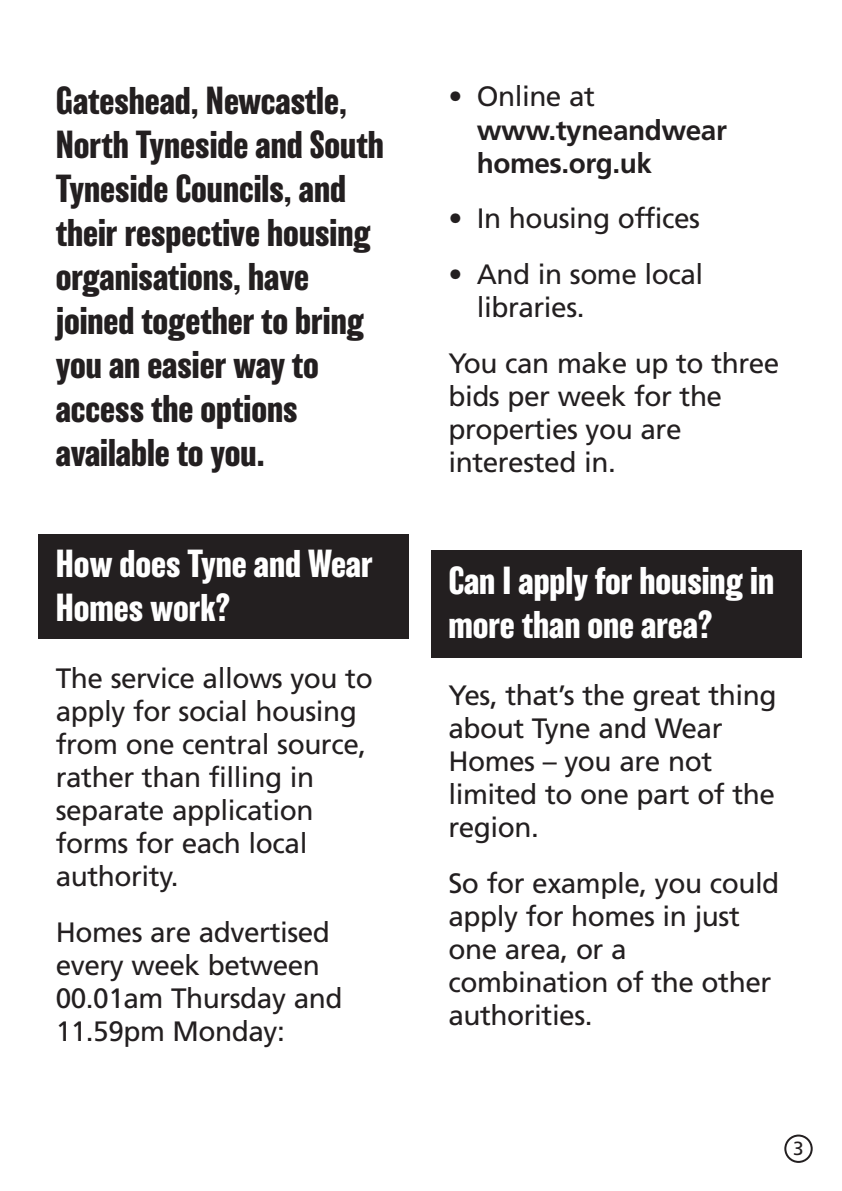
<style>
.page{position:relative;width:842px;height:1191px;background:#fff}
.page>*{position:absolute;margin:0;border:0;box-sizing:border-box;transform-origin:0 0}
.t1{font:700 36px/44px "Balboa";color:#231f20}
.t2{font:700 36px/44px "Balboa";color:#fff}
.t3{font:28px/33px "Frutiger";letter-spacing:-.015em;color:#231f20}
.t4{font:700 28px/33px "Frutiger";letter-spacing:-.015em;color:#231f20}
.t5{font:19px "Frutiger";color:#231f20}
</style>
<div class="page">
<div style="left:431px;top:550px;width:370px;height:107px;background:#231f20"></div>
<div style="left:39px;top:534px;width:370px;height:104px;background:#231f20"></div>
<svg style="left:784px;top:1134px;width:29px;height:28px"></svg>
<p class="t1" style="left:56px;top:82px;width:330px">Gateshead, Newcastle,<br>North Tyneside and South<br>Tyneside Councils, and their respective housing organisations, have joined together to bring you an easier way to access the options available to you.</p>
<p class="t2" style="left:56px;top:545px;width:319px">How does Tyne and Wear<br>Homes work?</p>
<p class="t3" style="left:56px;top:664px;width:319px">The service allows you to apply for social housing from one central source, rather than filling in separate application forms for each local authority.</p>
<p class="t3" style="left:56px;top:918px;width:288px">Homes are advertised every week between<br>00.01am Thursday and<br>11.59pm Monday:</p>
<p class="t3" style="left:448px;top:82px;width:148px">• Online at</p>
<p class="t4" style="left:477px;top:115px;width:252px">www.tyneandwear homes.org.uk</p>
<p class="t3" style="left:448px;top:204px;width:253px">• In housing offices</p>
<p class="t3" style="left:477px;top:260px;width:228px;text-indent:-28px">• And in some local libraries.</p>
<p class="t3" style="left:448px;top:348px;width:333px">You can make up to three bids per week for the properties you are interested in.</p>
<p class="t2" style="left:448px;top:562px;width:327px">Can I apply for housing in more than one area?</p>
<p class="t3" style="left:448px;top:681px;width:330px">Yes, that’s the great thing about Tyne and Wear<br>Homes – you are not limited to one part of the region.</p>
<p class="t3" style="left:448px;top:868px;width:332px">So for example, you could apply for homes in just one area, or a combination of the other authorities.</p>
<p class="t5" style="left:793px;top:1140px;width:12px">3</p>
</div>
